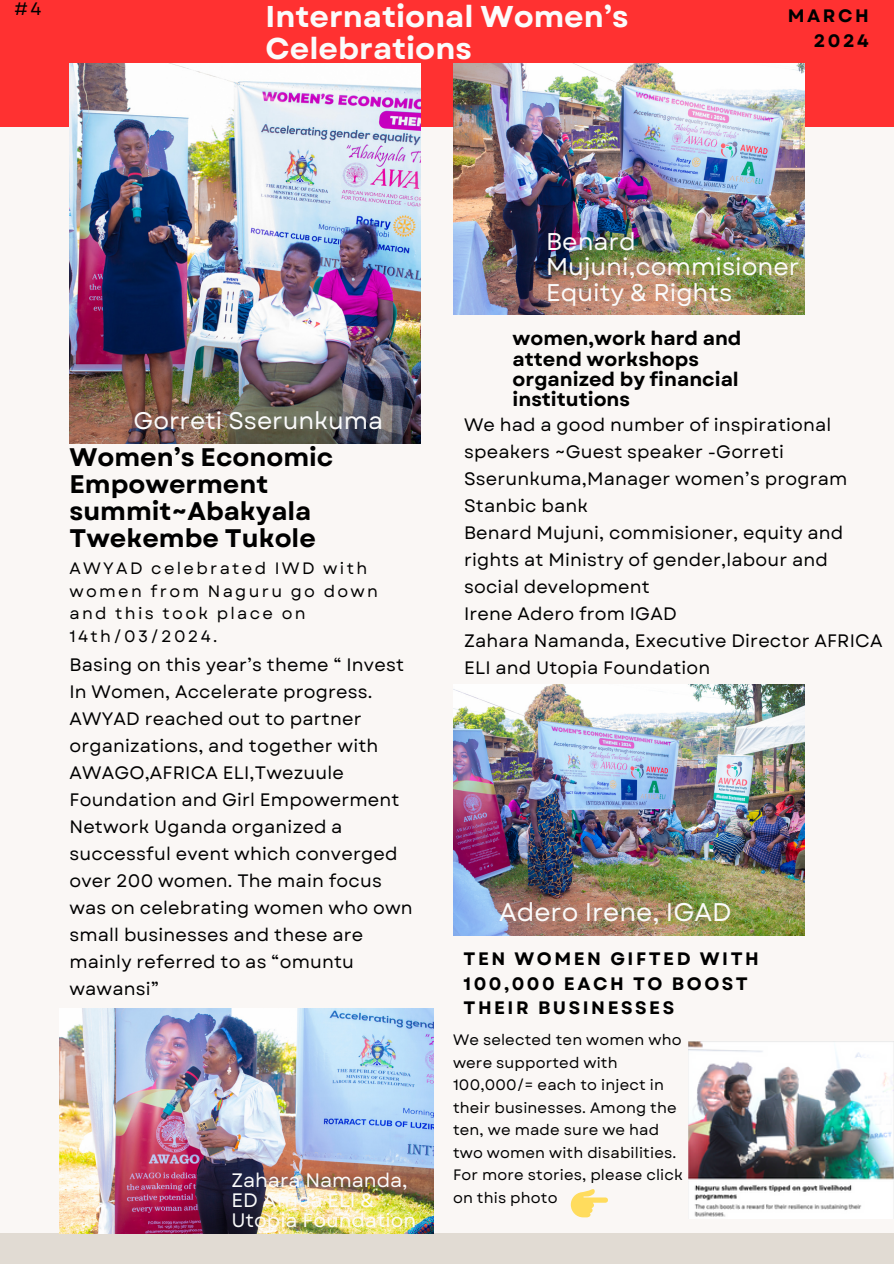
<style>
.page{position:relative;width:894px;height:1264px;background:#fff}
.page>*{position:absolute;margin:0;border:0;box-sizing:border-box;transform-origin:0 0}
.t1{font:700 30px/31.5px "Garet";color:#fbfbfb}
.t2{font:25.5px "Garet";color:#fbfbfb}
.t3{font:700 25.35px/27px "Garet";color:#000}
.t4{font:24.15px/25.5px "Garet";color:#fbfbfb}
.t5{font:24px "Garet";color:#fbfbfb}
.t6{font:19.5px/20.2px "Garet";color:#fbfbfb}
.t7{font:700 19.35px/20.2px "Garet";color:#000}
.t8{font:18px/27px "Garet";letter-spacing:.01em;color:#000}
.t9{font:700 18px/24.8px "Garet";letter-spacing:.14em;color:#000}
.t10{font:16.5px/22.5px "Garet";letter-spacing:.14em;color:#000}
.t11{font:15px/22.5px "Garet";letter-spacing:.01em;color:#000}
</style>
<div class="page">
<div style="left:0;top:0;width:893px;height:1263px;background:#faf7f5"></div>
<div style="left:0;top:0;width:893px;height:127px;background:#ff3131"></div>
<img style="left:69px;top:64px;width:351px;height:379px">
<img style="left:453px;top:64px;width:351px;height:251px">
<img style="left:453px;top:685px;width:351px;height:250px">
<div style="left:0;top:1232px;width:893px;height:31px;background:#e1dbd3"></div>
<img style="left:59px;top:1008px;width:374px;height:225px">
<img style="left:688px;top:1041px;width:205px;height:176px">
<svg style="left:570px;top:1189px;width:37px;height:28px"></svg>
<p class="t8" style="left:15px;top:-5px;width:28px">#4</p>
<p class="t1" style="left:265px;top:1px;width:364px">International Women’s<br>Celebrations</p>
<p class="t9" style="left:787px;top:4px;width:82px;text-align:right">MARCH<br>2024</p>
<p class="t5" style="left:133px;top:403px;width:251px">Gorreti Sserunkuma</p>
<p class="t3" style="left:69px;top:443px;width:265px">Women’s Economic<br>Empowerment summit~Abakyala<br>Twekembe Tukole</p>
<h3 class="t10" style="left:69px;top:557px;width:310px">AWYAD celebrated IWD with women from Naguru go down and this took place on<br>14th/03/2024.</h3>
<p class="t8" style="left:69px;top:651px;width:336px">Basing on this year’s theme “ Invest<br>In Women, Accelerate progress.</p>
<h3 class="t8" style="left:69px;top:705px;width:344px">AWYAD reached out to partner organizations, and together with<br>AWAGO,AFRICA ELI,Twezuule<br>Foundation and Girl Empowerment<br>Network Uganda organized a successful event which converged over 200 women. The main focus was on celebrating women who own small businesses and these are mainly referred to as “omuntu wawansi”</h3>
<p class="t6" style="left:231px;top:1169px;width:186px">Zahara Namanda,<br>ED Africa ELI &amp;<br>Utopia Foundation</p>
<h4 class="t4" style="left:546px;top:229px;width:255px">Benard<br>Mujuni,commisioner<br>Equity &amp; Rights</h4>
<p class="t7" style="left:512px;top:328px;width:230px">women,work hard and attend workshops organized by financial institutions</p>
<p class="t8" style="left:464px;top:411px;width:384px">We had a good number of inspirational speakers ~Guest speaker -Gorreti<br>Sserunkuma,Manager women’s program<br>Stanbic bank</p>
<h2 class="t8" style="left:464px;top:519px;width:381px">Benard Mujuni, commisioner, equity and rights at Ministry of gender,labour and social development</h2>
<p class="t8" style="left:464px;top:600px;width:214px">Irene Adero from IGAD</p>
<p class="t8" style="left:464px;top:627px;width:420px">Zahara Namanda, Executive Director AFRICA<br>ELI and Utopia Foundation</p>
<h3 class="t2" style="left:499px;top:893px;width:234px">Adero Irene, IGAD</h3>
<p class="t9" style="left:463px;top:946px;width:297px">TEN WOMEN GIFTED WITH<br>100,000 EACH TO BOOST<br>THEIR BUSINESSES</p>
<h6 class="t11" style="left:453px;top:1028px;width:231px">We selected ten women who were supported with<br>100,000/= each to inject in their businesses. Among the ten, we made sure we had two women with disabilities.<br>For more stories, please click on this photo</h6>
</div>
